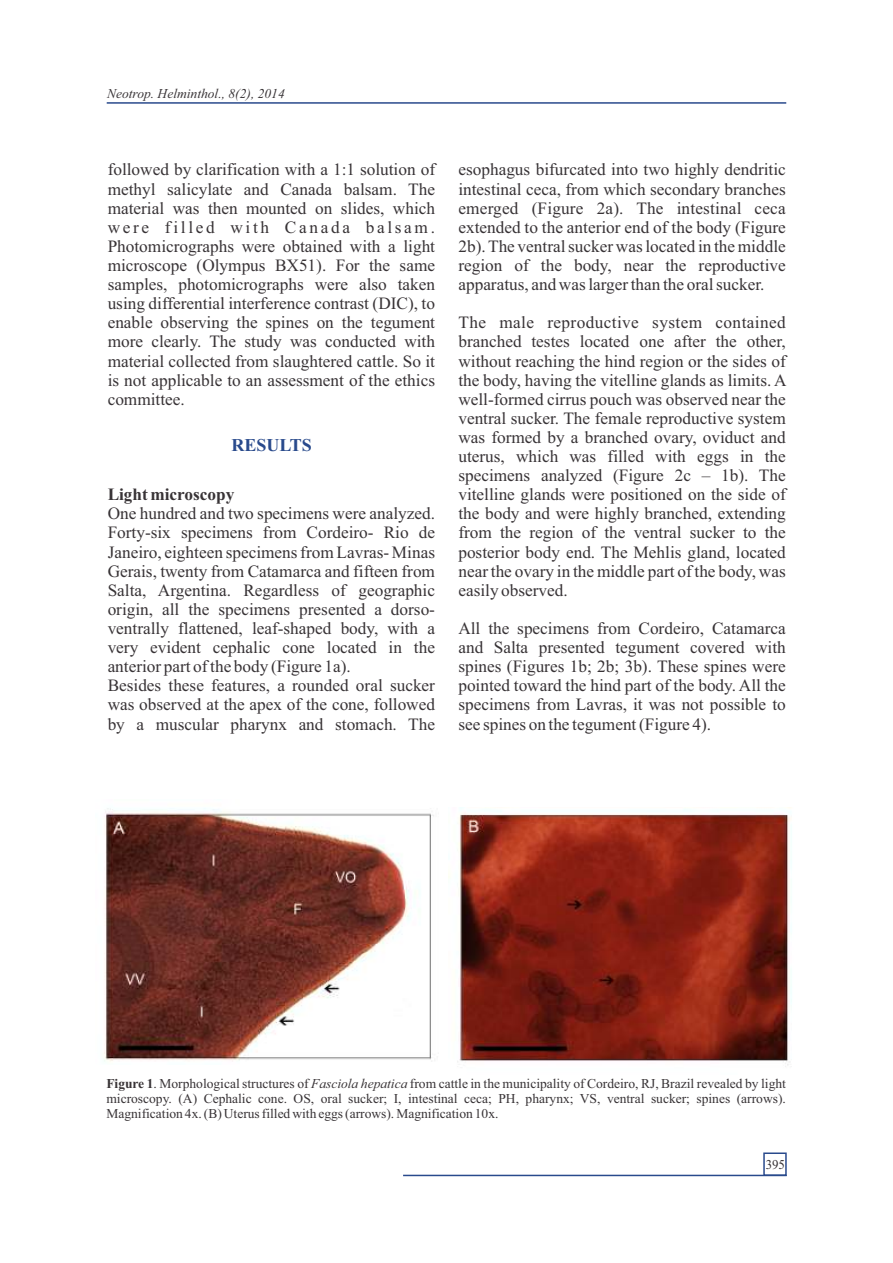
<style>
.page{position:relative;width:893px;height:1263px;background:#fff}
.page>*{position:absolute;margin:0;border:0;box-sizing:border-box;transform-origin:0 0}
.t1{font:700 18px "Times New Roman";color:#294a8c}
.t2{font:17.25px/19px "Times New Roman";color:#383336;text-align:justify}
.t3{font:700 17.25px "Times New Roman";color:#383336}
.t4{font:13.5px/15px "Times New Roman";color:#383336;text-align:justify}
.t5{font:italic 13.5px "Times New Roman";color:#383336}
.t6{font:13.5px "Times New Roman";color:#383336;scale:.95 1}
.s1{font-weight:700}
.s2{font-style:italic}
</style>
<div class="page">
<img style="left:104px;top:808px;width:330px;height:254px">
<img style="left:448px;top:807px;width:344px;height:260px">
<hr style="left:107px;top:102px;width:679px;height:2px;background:#294a8c">
<div style="left:763px;top:1152px;width:24px;height:24px;border:2px solid #294a8c"></div>
<hr style="left:403px;top:1175px;width:384px;height:1px;background:#294a8c">
<p class="t5" style="left:107px;top:89px;width:179px">Neotrop. Helminthol., 8(2), 2014</p>
<p class="t2" style="left:108px;top:162px;width:329px">followed by clarification with a 1:1 solution of methyl salicylate and Canada balsam. The material was then mounted on slides, which were filled with Canada balsam.<br>Photomicrographs were obtained with a light microscope (Olympus BX51). For the same samples, photomicrographs were also taken using differential interference contrast (DIC), to enable observing the spines on the tegument more clearly. The study was conducted with material collected from slaughtered cattle. So it is not applicable to an assessment of the ethics committee.</p>
<p class="t1" style="left:232px;top:439px;width:82px">RESULTS</p>
<p class="t3" style="left:108px;top:489px;width:128px">Light microscopy</p>
<p class="t2" style="left:108px;top:506px;width:329px;text-align:left">One hundred and two specimens were analyzed.<br>Forty-six specimens from Cordeiro- Rio de Janeiro, eighteen specimens from Lavras- Minas Gerais, twenty from Catamarca and fifteen from Salta, Argentina. Regardless of geographic origin, all the specimens presented a dorso&shy;ventrally flattened, leaf-shaped body, with a very evident cephalic cone located in the anterior part of the body (Figure 1a).<br>Besides these features, a rounded oral sucker was observed at the apex of the cone, followed by a muscular pharynx and stomach. The</p>
<p class="t2" style="left:458px;top:162px;width:329px">esophagus bifurcated into two highly dendritic intestinal ceca, from which secondary branches emerged (Figure 2a). The intestinal ceca extended to the anterior end of the body (Figure 2b). The ventral sucker was located in the middle region of the body, near the reproductive apparatus, and was larger than the oral sucker.</p>
<p class="t2" style="left:458px;top:315px;width:330px">The male reproductive system contained branched testes located one after the other, without reaching the hind region or the sides of the body, having the vitelline glands as limits. A well-formed cirrus pouch was observed near the ventral sucker. The female reproductive system was formed by a branched ovary, oviduct and uterus, which was filled with eggs in the specimens analyzed (Figure 2c – 1b). The vitelline glands were positioned on the side of the body and were highly branched, extending from the region of the ventral sucker to the posterior body end. The Mehlis gland, located near the ovary in the middle part of the body, was easily observed.</p>
<p class="t2" style="left:458px;top:620px;width:329px">All the specimens from Cordeiro, Catamarca and Salta presented tegument covered with spines (Figures 1b; 2b; 3b). These spines were pointed toward the hind part of the body. All the specimens from Lavras, it was not possible to see spines on the tegument (Figure 4).</p>
<p class="t4" style="left:106px;top:1077px;width:681px"><span class="s1">Figure 1</span>. Morphological structures of <span class="s2">Fasciola hepatica</span> from cattle in the municipality of Cordeiro, RJ, Brazil revealed by light microscopy. (A) Cephalic cone. OS, oral sucker; I, intestinal ceca; PH, pharynx; VS, ventral sucker; spines (arrows).<br>Magnification 4x. (B) Uterus filled with eggs (arrows). Magnification 10x.</p>
<p class="t6" style="left:766px;top:1159px;width:22px">395</p>
</div>
